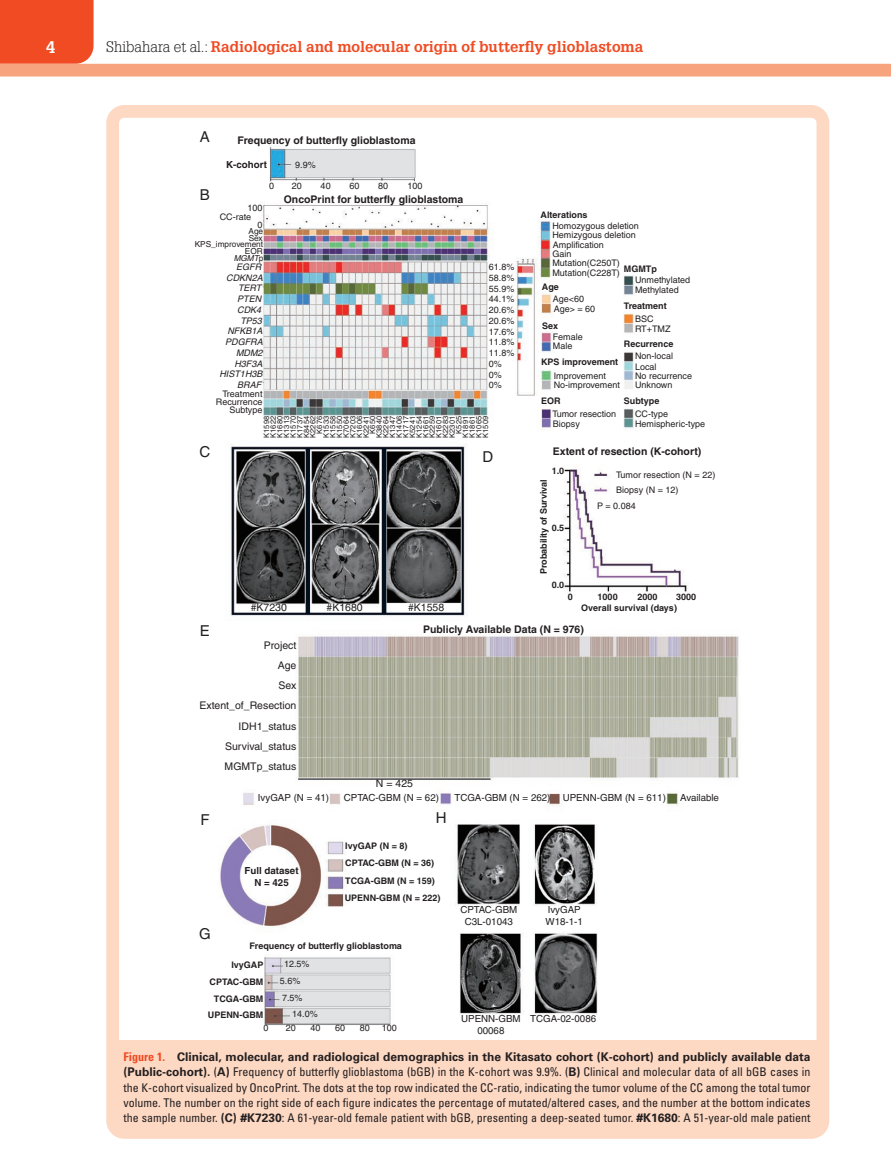
<style>
.page{position:relative;width:891px;height:1175px;background:#fff}
.page>*{position:absolute;margin:0;border:0;box-sizing:border-box;transform-origin:0 0}
.t1{font:700 16.5px "Glypha LT Std";color:#fff}
.t2{font:700 15px "Glypha LT Std";color:#f04b22}
.t3{font:15px "Helvetica";color:#231f20}
.FigCapt{font:condensed 12px/15px "Univers LT Std";color:#231f20;text-align:justify}
.t4{font:700 10.5px "Helvetica";color:#231f20}
.t5{font:10.5px/20.1px "Helvetica";color:#231f20;text-align:right}
.t6{font:9.75px/11.7px "Helvetica";color:#231f20;text-align:center}
.t7{font:700 9.75px/11.7px "Helvetica";color:#231f20;text-align:center}
.t8{font:9px/10.8px "Helvetica";color:#231f20}
.t9{font:700 9px/17.5px "Helvetica";color:#231f20}
.t10{font:italic 9px/10.5px "Helvetica";color:#231f20;text-align:right}
.t11{font:8.25px/6.9px "Helvetica";color:#231f20}
.t12{font:7.5px/6.6px "Helvetica";color:#231f20;text-align:center}
.s1{font-weight:300;color:#231f20}
.s2{font-style:italic}
.s3{font-weight:700;color:#f04b22}
.s4{font-weight:700;font-stretch:normal}
</style>
<div class="page">
<div style="left:0;top:0;width:94px;height:64px;background:#f04b22"></div>
<div style="left:0;top:64px;width:891px;height:12px;background:#f7a37d"></div>
<img style="left:220px;top:145px;width:519px;height:880px">
<div style="left:118px;top:1040px;width:700px;height:89px;background:#fdd8c3"></div>
<div style="left:106px;top:105px;width:723px;height:1033px;border:13px solid #fdd8c3;border-radius:12px"></div>
<h1 class="t1" style="left:46px;top:37px;width:11px">4</h1>
<p class="t2" style="left:106px;top:37px;width:539px"><span class="s1">Shibahara et al.:</span> Radiological and molecular origin of butterfly glioblastoma</p>
<p class="t3" style="left:200px;top:128px;width:12px">A</p>
<p class="t4" style="left:237px;top:134px;width:180px">Frequency of butterfly glioblastoma</p>
<p class="t7" style="left:226px;top:158px;width:42px">K-cohort</p>
<p class="t8" style="left:295px;top:159px;width:22px">9.9%</p>
<p class="t8" style="left:269px;top:180px;width:7px">0</p>
<p class="t8" style="left:292px;top:180px;width:12px">20</p>
<p class="t8" style="left:321px;top:180px;width:12px">40</p>
<p class="t8" style="left:349px;top:180px;width:12px">60</p>
<p class="t8" style="left:378px;top:180px;width:12px">80</p>
<p class="t8" style="left:408px;top:180px;width:17px">100</p>
<p class="t3" style="left:200px;top:186px;width:12px">B</p>
<p class="t4" style="left:284px;top:193px;width:181px">OncoPrint for butterfly glioblastoma</p>
<p class="t8" style="left:247px;top:200px;width:17px;line-height:16.6px;text-align:right">100<br>0</p>
<p class="t8" style="left:220px;top:211px;width:33px">CC-rate</p>
<p class="t11" style="left:249px;top:227px;width:16px">Age<br>Sex</p>
<p class="t11" style="left:195px;top:241px;width:70px;text-align:right">KPS_improvement<br>EOR<br><span class="s2">MGMT</span>p</p>
<p class="t10" style="left:226px;top:262px;width:38px">EGFR<br>CDKN2A<br>TERT<br>PTEN<br>CDK4</p>
<p class="t10" style="left:227px;top:316px;width:37px;line-height:10.1px">TP53<br>NFKB1A</p>
<p class="t10" style="left:219px;top:337px;width:45px">PDGFRA<br>MDM2<br>H3F3A<br>HIST1H3B<br>BRAF</p>
<p class="t8" style="left:489px;top:262px;width:27px">61.8%</p>
<p class="t8" style="left:489px;top:272px;width:27px">58.8%<br>55.9%<br>44.1%<br>20.6%<br>20.6%<br>17.6%<br>11.8%<br>11.8%<br>0%<br>0%<br>0%</p>
<p class="t8" style="left:216px;top:390px;width:48px;line-height:7.9px;text-align:right">Treatment<br>Recurrence<br>Subtype</p>
<p class="t12" style="left:263px;top:438px;width:23px;rotate:-90deg">K1598<br>K1622<br>K1680<br>K1313<br>K1570<br>K1737<br>K8454<br>K2262<br>K676<br>K1533<br>K1558<br>K1550<br>K7064<br>K7203<br>K1606<br>K2241<br>K650<br>K3840<br>K2264<br>K1347<br>K1406<br>K1717<br>K5241<br>K1254<br>K1661<br>K2259<br>K1601<br>K2283<br>K2301<br>K525<br>K1891<br>K1861<br>K1065<br>K1509</p>
<p class="t3" style="left:200px;top:443px;width:12px">C</p>
<p class="t3" style="left:482px;top:448px;width:12px">D</p>
<p class="t9" style="left:541px;top:206px;width:49px">Alterations</p>
<p class="t8" style="left:552px;top:221px;width:88px">Homozygous deletion</p>
<p class="t8" style="left:552px;top:230px;width:85px;line-height:9.4px">Hemizygous deletion<br>Amplification<br>Gain<br>Mutation(C250T)<br>Mutation(C228T)</p>
<p class="t9" style="left:624px;top:260px;width:34px">MGMTp</p>
<p class="t9" style="left:624px;top:297px;width:44px">Treatment</p>
<p class="t9" style="left:624px;top:335px;width:51px">Recurrence</p>
<p class="t8" style="left:635px;top:275px;width:57px;line-height:9.9px">Unmethylated<br>Methylated</p>
<p class="t8" style="left:635px;top:313px;width:20px">BSC</p>
<p class="t8" style="left:635px;top:351px;width:40px">Non-local<br>Local</p>
<p class="t8" style="left:635px;top:371px;width:59px;line-height:9.1px">No recurrence<br>Unknown</p>
<p class="t8" style="left:635px;top:409px;width:72px;line-height:9.8px">CC-type<br>Hemispheric-type</p>
<p class="t9" style="left:542px;top:278px;width:19px">Age</p>
<p class="t9" style="left:542px;top:316px;width:17px">Sex</p>
<p class="t9" style="left:541px;top:353px;width:79px">KPS improvement</p>
<p class="t9" style="left:541px;top:392px;width:21px">EOR</p>
<p class="t8" style="left:553px;top:294px;width:44px;line-height:9.3px">Age&lt;60<br>Age&gt; = 60</p>
<p class="t8" style="left:553px;top:332px;width:31px;line-height:9px">Female<br>Male</p>
<p class="t8" style="left:554px;top:371px;width:68px;line-height:9.1px">Improvement<br>No-improvement</p>
<p class="t8" style="left:635px;top:323px;width:37px">RT+TMZ</p>
<p class="t9" style="left:624px;top:392px;width:37px">Subtype</p>
<p class="t8" style="left:552px;top:409px;width:65px;line-height:9.8px">Tumor resection<br>Biopsy</p>
<p class="t4" style="left:553px;top:444px;width:150px">Extent of resection (K-cohort)</p>
<p class="t9" style="left:552px;top:462px;width:14px">1.0</p>
<p class="t9" style="left:535px;top:574px;width:96px;rotate:-90deg">Probability of Survival</p>
<p class="t9" style="left:552px;top:519px;width:14px">0.5</p>
<p class="t9" style="left:552px;top:576px;width:14px">0.0</p>
<p class="t8" style="left:616px;top:467px;width:101px;line-height:15px">Tumor resection (N = 22)<br>Biopsy (N = 12)</p>
<p class="t8" style="left:597px;top:500px;width:40px">P = 0.084</p>
<p class="t3" style="left:200px;top:622px;width:12px">E</p>
<p class="t5" style="left:251px;top:597px;width:38px">#K7230</p>
<p class="t9" style="left:581px;top:591px;width:97px;line-height:10.6px;text-indent:56px">2000<br>Overall survival (days)</p>
<p class="t4" style="left:423px;top:623px;width:162px">Publicly Available Data (N = 976)</p>
<p class="t9" style="left:568px;top:588px;width:7px">0</p>
<p class="t9" style="left:598px;top:588px;width:22px">1000</p>
<p class="t9" style="left:676px;top:588px;width:22px">3000</p>
<p class="t5" style="left:327px;top:597px;width:38px">#K1680</p>
<p class="t5" style="left:408px;top:597px;width:38px">#K1558</p>
<p class="t5" style="left:199px;top:635px;width:98px">Project<br>Age<br>Sex<br>Extent_of_Resection<br>IDH1_status<br>Survival_status<br>MGMTp_status</p>
<p class="t6" style="left:258px;top:791px;width:73px">IvyGAP (N = 41)</p>
<p class="t3" style="left:200px;top:810px;width:11px">F</p>
<p class="t3" style="left:199px;top:925px;width:13px">G</p>
<p class="t7" style="left:244px;top:864px;width:56px">Full dataset<br>N = 425</p>
<p class="t5" style="left:376px;top:773px;width:39px">N = 425</p>
<p class="t6" style="left:344px;top:792px;width:97px">CPTAC-GBM (N = 62)</p>
<p class="t9" style="left:345px;top:836px;width:97px">IvyGAP (N = 8)<br>CPTAC-GBM (N = 36)<br>TCGA-GBM (N = 159)<br>UPENN-GBM (N = 222)</p>
<p class="t3" style="left:436px;top:809px;width:12px">H</p>
<p class="t9" style="left:249px;top:936px;width:154px">Frequency of butterfly glioblastoma</p>
<p class="t9" style="left:208px;top:956px;width:57px;line-height:16.6px;text-align:right">IvyGAP<br>CPTAC-GBM<br>TCGA-GBM<br>UPENN-GBM</p>
<p class="t8" style="left:284px;top:958px;width:27px">12.5%</p>
<p class="t8" style="left:280px;top:975px;width:22px">5.6%</p>
<p class="t8" style="left:282px;top:992px;width:22px">7.5%</p>
<p class="t8" style="left:292px;top:1008px;width:27px">14.0%</p>
<p class="t8" style="left:263px;top:1022px;width:7px">0</p>
<p class="t8" style="left:286px;top:1022px;width:12px">20</p>
<p class="t8" style="left:311px;top:1022px;width:12px">40</p>
<p class="t8" style="left:335px;top:1022px;width:12px">60</p>
<p class="t8" style="left:360px;top:1022px;width:12px">80</p>
<p class="t8" style="left:382px;top:1022px;width:17px">100</p>
<p class="t6" style="left:454px;top:791px;width:98px">TCGA-GBM (N = 262)</p>
<p class="t6" style="left:563px;top:791px;width:105px">UPENN-GBM (N = 611)</p>
<p class="t6" style="left:680px;top:791px;width:40px">Available</p>
<p class="t6" style="left:460px;top:904px;width:59px">CPTAC-GBM<br>C3L-01043</p>
<p class="t6" style="left:546px;top:904px;width:39px;text-align:left">IvyGAP<br>W18-1-1</p>
<p class="t6" style="left:461px;top:1013px;width:61px">UPENN-GBM<br>00068</p>
<p class="t6" style="left:530px;top:1013px;width:68px">TCGA-02-0086</p>
<p class="FigCapt" style="left:124px;top:1049px;width:689px"><span class="s3">Figure 1.</span> <span class="s4">Clinical, molecular, and radiological demographics in the Kitasato cohort (K-cohort) and publicly available data (Public-cohort).</span> (<span class="s4">A)</span> Frequency of butterfly glioblastoma (bGB) in the K-cohort was 9.9%. (<span class="s4">B)</span> Clinical and molecular data of all bGB cases in the K-cohort visualized by OncoPrint. The dots at the top row indicated the CC-ratio, indicating the tumor volume of the CC among the total tumor volume. The number on the right side of each figure indicates the percentage of mutated/altered cases, and the number at the bottom indicates the sample number. <span class="s4">(C) #K7230</span>: A 61-year-old female patient with bGB, presenting a deep-seated tumor. <span class="s4">#K1680</span>: A 51-year-old male patient</p>
</div>
